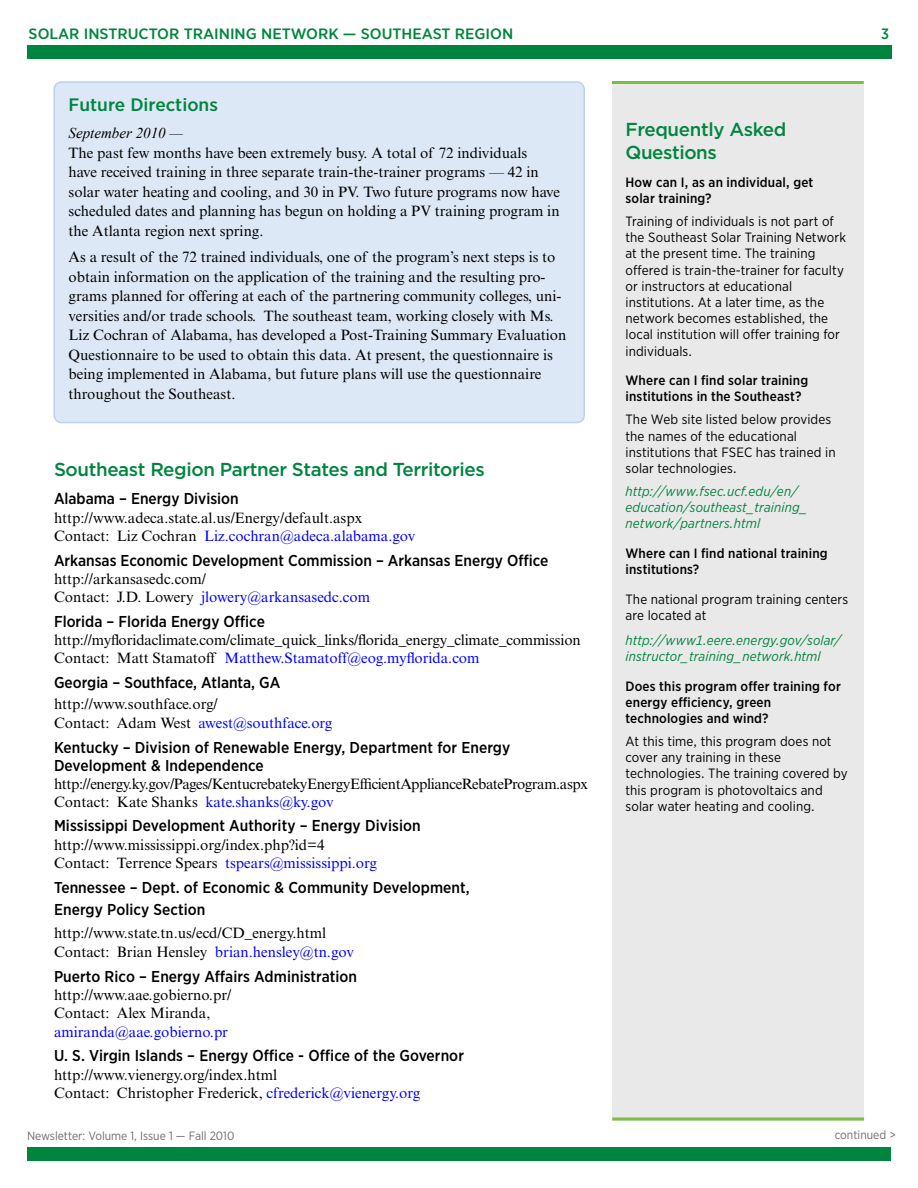
<style>
.page{position:relative;width:918px;height:1188px;background:#fff}
.page>*{position:absolute;margin:0;border:0;box-sizing:border-box;transform-origin:0 0}
.t1{font:500 18.75px/22.5px "Gotham";letter-spacing:-.02em;color:#00853f}
.t2{font:500 18px "Gotham Narrow";color:#00853f;scale:1.1 1}
.t3{font:500 15.75px/18px "Gotham Narrow";letter-spacing:.005em;color:#000}
.t4{font:15px/19.5px "Times New Roman MT Std";color:#000}
.t5{font:15px/18px "Times New Roman MT Std";letter-spacing:-.025em;color:#000}
.t6{font:500 15px "Gotham Narrow";letter-spacing:.055em;color:#00853f;scale:1.1 1}
.t7{font:15px "Times New Roman MT Std";color:#00f}
.t8{font:italic 15px "Times New Roman";color:#000}
.t9{font:500 15px "Gotham Narrow";letter-spacing:.055em;color:#00853f}
.t10{font:13.5px/16.2px "Gotham Narrow";letter-spacing:.01em;color:#000}
.t11{font:500 13.5px/16.2px "Gotham Narrow";letter-spacing:.015em;color:#000}
.t12{font:italic 13.5px/16.2px "Gotham Narrow";letter-spacing:.01em;color:#00853f}
.t13{font:12px "Gotham Narrow";color:#6d6e71}
.s1{color:#00f}
</style>
<div class="page">
<div style="left:612px;top:81px;width:252px;height:1039px;background:#e9e9ea"></div>
<hr style="left:612px;top:1118px;width:252px;height:2px;background:#7ac143">
<hr style="left:612px;top:81px;width:252px;height:3px;background:#7ac143">
<div style="left:27px;top:45px;width:865px;height:13px;background:#00853f"></div>
<div style="left:27px;top:1147px;width:864px;height:14px;background:#00853f"></div>
<div style="left:54px;top:82px;width:530px;height:341px;background:#dde8f6;border-radius:8px"></div>
<div style="left:53px;top:81px;width:532px;height:342px;border:2px solid #bbd1ee;border-radius:8px"></div>
<p class="t6" style="left:29px;top:24px;width:29px">Solar</p>
<p class="t6" style="left:84px;top:24px;width:9px">instr</p>
<p class="t6" style="left:128px;top:24px;width:69px">uctor Training</p>
<p class="t6" style="left:261px;top:24px;width:22px">Netw</p>
<p class="t6" style="left:306px;top:24px;width:106px">ork — southeast</p>
<p class="t6" style="left:455px;top:24px;width:9px">regi</p>
<p class="t6" style="left:490px;top:24px;width:20px">on</p>
<p class="t2" style="left:69px;top:93px;width:137px">Future Directions</p>
<p class="t8" style="left:69px;top:123px;width:116px">September 2010 —</p>
<p class="t4" style="left:69px;top:143px;width:493px">The past few months have been extremely busy. A total of 72 individuals<br>have received training in three separate train-the-trainer programs — 42 in solar water heating and cooling, and 30 in PV. Two future programs now have scheduled dates and planning has begun on holding a PV training program in the Atlanta region next spring.</p>
<p class="t4" style="left:69px;top:247px;width:499px">As a result of the 72 trained individuals, one of the program’s next steps is to obtain information on the application of the training and the resulting pro&shy;grams planned for offering at each of the partnering community colleges, uni&shy;versities and/or trade schools. The southeast team, working closely with Ms.<br>Liz Cochran of Alabama, has developed a Post-Training Summary Evaluation Questionnaire to be used to obtain this data. At present, the questionnaire is being implemented in Alabama, but future plans will use the questionnaire throughout the Southeast.</p>
<p class="t1" style="left:54px;top:458px;width:432px">Southeast Region Partner States and Territories</p>
<p class="t3" style="left:54px;top:489px;width:186px">Alabama – Energy Division</p>
<p class="t4" style="left:54px;top:508px;width:363px;line-height:18.3px">http://www.adeca.state.al.us/Energy/default.aspx<br>Contact: Liz Cochran <span class="s1">Liz.cochran@adeca.alabama.gov</span></p>
<p class="t3" style="left:54px;top:551px;width:496px">Arkansas Economic Development Commission – Arkansas Energy Office</p>
<p class="t4" style="left:54px;top:570px;width:318px;line-height:18.3px">http://arkansasedc.com/<br>Contact: J.D. Lowery <span class="s1">jlowery@arkansasedc.com</span></p>
<p class="t3" style="left:54px;top:612px;width:212px">Florida – Florida Energy Office</p>
<p class="t4" style="left:54px;top:631px;width:528px;line-height:18px">http://myfloridaclimate.com/climate_quick_links/florida_energy_climate_commission<br>Contact: Matt Stamatoff <span class="s1">Matthew.Stamatoff@eog.myflorida.com</span></p>
<p class="t3" style="left:54px;top:673px;width:228px">Georgia – Southface, Atlanta, GA</p>
<p class="t4" style="left:54px;top:695px;width:280px;line-height:18.3px">http://www.southface.org/<br>Contact: Adam West <span class="s1">awest@southface.org</span></p>
<p class="t3" style="left:54px;top:738px;width:458px">Kentucky – Division of Renewable Energy, Department for Energy<br>Development &amp; Independence</p>
<p class="t5" style="left:54px;top:774px;width:535px">http://energy.ky.gov/Pages/KentucrebatekyEnergyEfficientApplianceRebateProgram.aspx<br>Contact: Kate Shanks <span class="s1">kate.shanks@ky.gov</span></p>
<p class="t3" style="left:54px;top:817px;width:368px">Mississippi Development Authority – Energy Division</p>
<p class="t4" style="left:54px;top:835px;width:325px;line-height:18.3px">http://www.mississippi.org/index.php?id=4<br>Contact: Terrence Spears <span class="s1">tspears@mississippi.org</span></p>
<p class="t3" style="left:54px;top:876px;width:417px;line-height:22.6px">Tennessee – Dept. of Economic &amp; Community Development,<br>Energy Policy Section</p>
<p class="t4" style="left:54px;top:924px;width:301px;line-height:18.3px">http://www.state.tn.us/ecd/CD_energy.html<br>Contact: Brian Hensley <span class="s1">brian.hensley@tn.gov</span></p>
<p class="t3" style="left:54px;top:967px;width:305px">Puerto Rico – Energy Affairs Administration</p>
<p class="t4" style="left:54px;top:986px;width:179px;line-height:18.3px">http://www.aae.gobierno.pr/<br>Contact: Alex Miranda,</p>
<p class="t7" style="left:54px;top:1023px;width:176px">amiranda@aae.gobierno.pr</p>
<p class="t3" style="left:54px;top:1047px;width:412px">U. S. Virgin Islands – Energy Office - Office of the Governor</p>
<p class="t4" style="left:54px;top:1066px;width:368px;line-height:18px">http://www.vienergy.org/index.html<br>Contact: Christopher Frederick, <span class="s1">cfrederick@vienergy.org</span></p>
<p class="t1" style="left:626px;top:118px;width:162px">Frequently Asked<br>Questions</p>
<p class="t11" style="left:626px;top:174px;width:189px">How can I, as an individual, get solar training?</p>
<p class="t10" style="left:626px;top:213px;width:222px">Training of individuals is not part of the Southeast Solar Training Network at the present time. The training offered is train-the-trainer for faculty or instructors at educational institutions. At a later time, as the network becomes established, the local institution will offer training for individuals.</p>
<p class="t11" style="left:626px;top:372px;width:184px">Where can I find solar training institutions in the Southeast?</p>
<p class="t10" style="left:626px;top:411px;width:212px">The Web site listed below provides the names of the educational institutions that FSEC has trained in solar technologies.</p>
<p class="t12" style="left:626px;top:483px;width:184px">http://www.fsec.ucf.edu/en/ education/southeast_training_ network/partners.html</p>
<p class="t11" style="left:626px;top:545px;width:204px">Where can I find national training institutions?</p>
<p class="t10" style="left:626px;top:591px;width:224px">The national program training centers are located at</p>
<p class="t12" style="left:626px;top:632px;width:218px">http://www1.eere.energy.gov/solar/ instructor_training_network.html</p>
<p class="t11" style="left:626px;top:678px;width:217px">Does this program offer training for energy efficiency, green technologies and wind?</p>
<p class="t10" style="left:626px;top:733px;width:224px">At this time, this program does not cover any training in these technologies. The training covered by this program is photovoltaics and solar water heating and cooling.</p>
<p class="t9" style="left:881px;top:24px;width:9px">3</p>
<p class="t13" style="left:27px;top:1128px;width:209px">Newsletter: Volume 1, Issue 1 — Fall 2010</p>
<p class="t13" style="left:835px;top:1128px;width:63px">continued &gt;</p>
</div>
